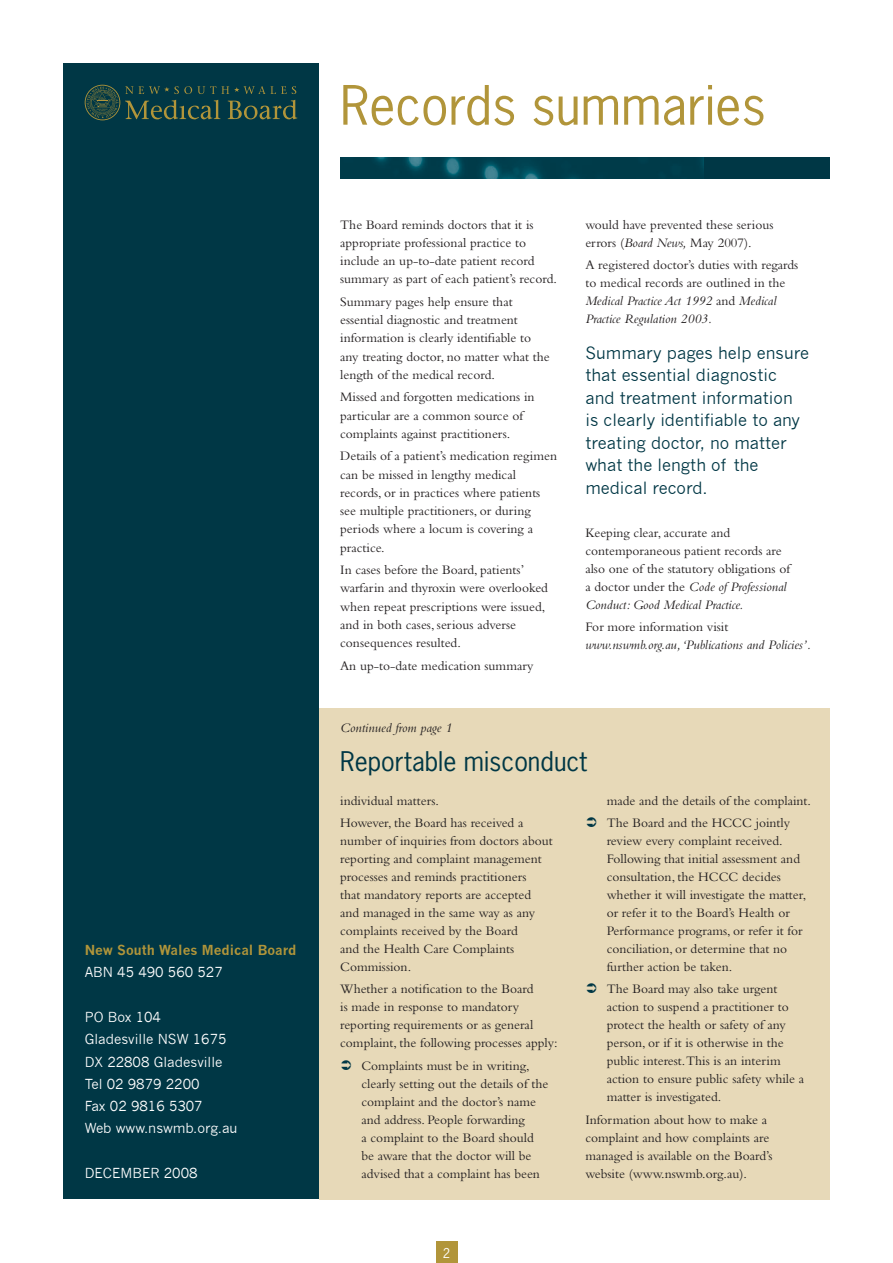
<style>
.page{position:relative;width:893px;height:1263px;background:#fff}
.page>*{position:absolute;margin:0;border:0;box-sizing:border-box;transform-origin:0 0}
.t1{font:51px "News Gothic Std";color:#b1953a}
.t2{font:25.5px "News Gothic Std";color:#003745}
.t3{font:16.5px/22.5px "News Gothic";color:#003745}
.t4{font:13.5px/18px "Bembo";color:#231f20}
.t5{font:13.5px/22.2px "News Gothic";color:#fff}
.t6{font:italic 13.5px "Bembo";color:#231f20}
.t7{font:700 13.5px "News Gothic";color:#b1953a}
.t8{font:12.75px "News Gothic Std";color:#fff}
.s1{font-style:italic}
</style>
<div class="page">
<div style="left:319px;top:708px;width:510px;height:491px;background:#e7d9b8"></div>
<div style="left:436px;top:1241px;width:21px;height:22px;background:#b1953a"></div>
<div style="left:64px;top:64px;width:255px;height:1135px;background:#003745"></div>
<svg style="left:85px;top:85px;width:212px;height:35px"></svg>
<div style="left:340px;top:157px;width:489px;height:22px;background:#003745"></div>
<img style="left:349px;top:157px;width:354px;height:22px">
<p class="t7" style="left:85px;top:942px;width:213px">New South Wales Medical Board</p>
<p class="t5" style="left:85px;top:961px;width:140px">ABN 45 490 560 527</p>
<p class="t5" style="left:85px;top:1006px;width:154px">PO Box 104<br>Gladesville NSW 1675<br>DX 22808 Gladesville<br>Tel 02 9879 2200<br>Fax 02 9816 5307<br>Web www.nswmb.org.au</p>
<p class="t5" style="left:85px;top:1161px;width:114px">DECEMBER 2008</p>
<h1 class="t1" style="left:340px;top:82px;width:427px">Records summaries</h1>
<p class="t4" style="left:340px;top:216px;width:218px">The Board reminds doctors that it is appropriate professional practice to include an up-to-date patient record summary as part of each patient’s record.</p>
<p class="t4" style="left:340px;top:294px;width:211px">Summary pages help ensure that essential diagnostic and treatment information is clearly identifiable to any treating doctor, no matter what the length of the medical record.</p>
<p class="t4" style="left:340px;top:389px;width:196px">Missed and forgotten medications in particular are a common source of complaints against practitioners.</p>
<p class="t4" style="left:340px;top:448px;width:218px">Details of a patient’s medication regimen can be missed in lengthy medical records, or in practices where patients see multiple practitioners, or during periods where a locum is covering a practice.</p>
<p class="t4" style="left:340px;top:562px;width:209px">In cases before the Board, patients’ warfarin and thyroxin were overlooked when repeat prescriptions were issued, and in both cases, serious adverse consequences resulted.</p>
<p class="t4" style="left:340px;top:658px;width:195px">An up-to-date medication summary</p>
<p class="t4" style="left:585px;top:217px;width:190px">would have prevented these serious errors (<span class="s1">Board News,</span> May 2007).</p>
<p class="t4" style="left:585px;top:257px;width:214px">A registered doctor’s duties with regards to medical records are outlined in the <span class="s1">Medical Practice Act 1992</span> and <span class="s1">Medical Practice Regulation 2003.</span></p>
<p class="t3" style="left:585px;top:341px;width:225px">Summary pages help ensure that essential diagnostic and treatment information is clearly identifiable to any treating doctor, no matter what the length of the medical record.</p>
<p class="t4" style="left:585px;top:525px;width:206px">Keeping clear, accurate and contemporaneous patient records are also one of the statutory obligations of a doctor under the <span class="s1">Code of Professional Conduct: Good Medical Practice.</span></p>
<p class="t4" style="left:585px;top:619px;width:144px">For more information visit</p>
<p class="t6" style="left:585px;top:640px;width:227px">www.nswmb.org.au, ‘Publications and Policies’.</p>
<p class="t6" style="left:340px;top:723px;width:113px">Continued from page 1</p>
<h2 class="t2" style="left:340px;top:750px;width:248px">Reportable misconduct</h2>
<p class="t4" style="left:340px;top:791px;width:185px;line-height:22.2px">individual matters.<br>However, the Board has received a</p>
<p class="t4" style="left:340px;top:833px;width:214px">number of inquiries from doctors about reporting and complaint management processes and reminds practitioners<br>that mandatory reports are accepted and managed in the same way as any complaints received by the Board<br>and the Health Care Complaints<br>Commission.</p>
<p class="t4" style="left:340px;top:981px;width:219px">Whether a notification to the Board<br>is made in response to mandatory reporting requirements or as general complaint, the following processes apply:</p>
<p class="t4" style="left:361px;top:1057px;width:188px">Complaints must be in writing, clearly setting out the details of the complaint and the doctor’s name and address. People forwarding<br>a complaint to the Board should be aware that the doctor will be advised that a complaint has been</p>
<p class="t8" style="left:443px;top:1247px;width:9px">2</p>
<p class="t4" style="left:607px;top:791px;width:206px;line-height:22.2px">made and the details of the complaint.<br>The Board and the HCCC jointly</p>
<p class="t4" style="left:607px;top:833px;width:201px">review every complaint received.<br>Following that initial assessment and consultation, the HCCC decides whether it will investigate the matter, or refer it to the Board’s Health or Performance programs, or refer it for conciliation, or determine that no further action be taken.</p>
<p class="t4" style="left:607px;top:981px;width:199px">The Board may also take urgent action to suspend a practitioner to protect the health or safety of any person, or if it is otherwise in the public interest.This is an interim action to ensure public safety while a matter is investigated.</p>
<p class="t4" style="left:585px;top:1111px;width:189px">Information about how to make a complaint and how complaints are managed is available on the Board’s website (www.nswmb.org.au).</p>
</div>
